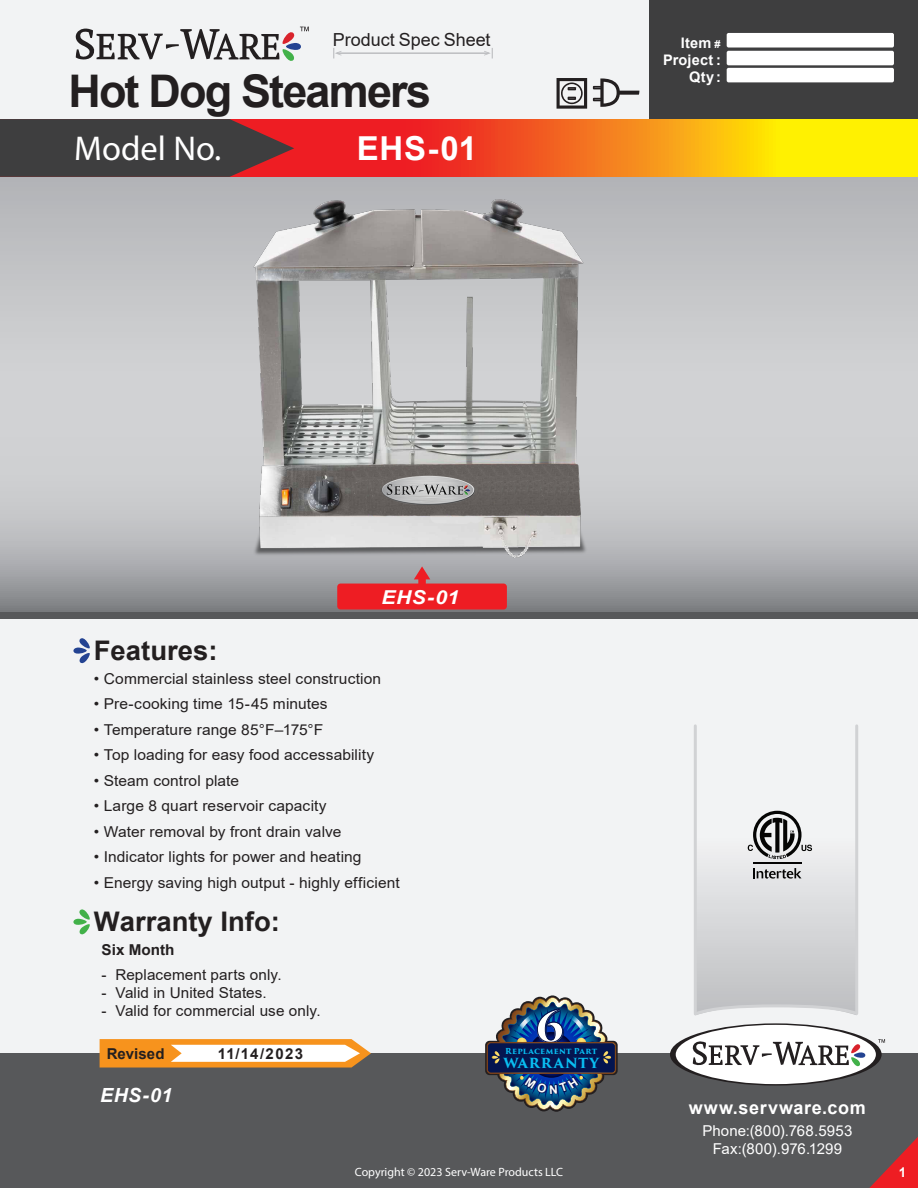
<style>
.page{position:relative;width:918px;height:1188px;background:#f2f3f4}
.page>*{position:absolute;margin:0;border:0;box-sizing:border-box;transform-origin:0 0}
.t1{font:700 45px "Arial";letter-spacing:-.045em;color:#231f20}
.t2{font:700 42.45px "Trajan Pro 3";color:#fff}
.t3{font:34.5px "Myriad Pro";color:#fff}
.t4{font:700 33px "Arial";color:#fff}
.t5{font:700 27px "Arial";color:#231f20}
.t6{font:italic 700 19.5px "Arial";color:#fff}
.t7{font:italic 700 19.2px "Arial";color:#fff;scale:1.1 1}
.t8{font:700 18px "Arial";letter-spacing:.035em;color:#fff}
.t9{font:18px "Arial";color:#231f20}
.t10{font:15px "Arial";letter-spacing:.005em;color:#231f20;scale:1.04 1}
.t11{font:15px "Arial";letter-spacing:.005em;color:#231f20}
.t12{font:15px/18px "Arial";letter-spacing:.015em;color:#fff;text-align:center}
.t13{font:700 15px "Arial";letter-spacing:.005em;color:#231f20}
.t14{font:700 14.55px/17.4px "Arial";letter-spacing:.015em;color:#fff;text-align:right}
.t15{font:700 13.5px "Trajan Pro 3";letter-spacing:.075em;color:#09bef2}
.t16{font:700 13.5px "Arial";color:#fff}
.t17{font:12px "Myriad Pro";color:#fff}
.t18{font:700 8.1px "Trajan Pro 3";letter-spacing:.03em;color:#09bef2}
.s1{font-size:10.95px}
</style>
<div class="page">
<div style="left:0;top:1053px;width:918px;height:135px;background:#57585a"></div>
<svg style="left:100px;top:1039px;width:271px;height:29px"></svg>
<svg style="left:869px;top:1137px;width:49px;height:51px"></svg>
<div style="left:649px;top:0;width:269px;height:119px;background:#3e3e3f"></div>
<div style="left:727px;top:33px;width:167px;height:15px;background:#fff;border-radius:2px"></div>
<div style="left:727px;top:51px;width:167px;height:14px;background:#fff;border-radius:2px"></div>
<div style="left:727px;top:68px;width:167px;height:14px;background:#fff;border-radius:2px"></div>
<svg style="left:69px;top:177px;width:849px;height:436px;background:#bebfc1"></svg>
<div style="left:0;top:613px;width:918px;height:6px;background:#57585a"></div>
<svg style="left:294px;top:119px;width:624px;height:58px;background:#f68d15"></svg>
<img style="left:208px;top:164px;width:429px;height:429px">
<hr style="left:694px;top:726px;width:3px;height:287px;background:#d1d2d4">
<hr style="left:855px;top:726px;width:3px;height:287px;background:#d1d2d4">
<div style="left:337px;top:584px;width:170px;height:26px;background:#ee1d23;border-radius:3px"></div>
<svg style="left:414px;top:566px;width:16px;height:18px"></svg>
<svg style="left:670px;top:1023px;width:212px;height:63px"></svg>
<div style="left:676px;top:1025px;width:200px;height:59px;background:#fff;border-radius:50%"></div>
<svg style="left:878px;top:1039px;width:7px;height:4px"></svg>
<svg style="left:687px;top:1037px;width:178px;height:32px"></svg>
<svg style="left:75px;top:26px;width:234px;height:35px"></svg>
<svg style="left:694px;top:811px;width:164px;height:205px"></svg>
<svg style="left:73px;top:638px;width:17px;height:26px"></svg>
<svg style="left:73px;top:909px;width:17px;height:26px"></svg>
<svg style="left:557px;top:78px;width:82px;height:31px"></svg>
<svg style="left:69px;top:119px;width:225px;height:58px;background:#56393b"></svg>
<hr style="left:337px;top:52px;width:152px;height:2px;background:#bcbdc0">
<svg style="left:333px;top:48px;width:9px;height:11px"></svg>
<svg style="left:484px;top:48px;width:9px;height:11px"></svg>
<svg style="left:0;top:119px;width:69px;height:494px;background:#b5b6b8"></svg>
<div style="left:20px;top:124px;width:27px;height:27px;background:#3e3e3f;border-radius:50%"></div>
<div style="left:0;top:127px;width:21px;height:21px;background:#3e3e3f"></div>
<div style="left:20px;top:575px;width:27px;height:27px;background:#95979a;border-radius:50%"></div>
<div style="left:0;top:579px;width:21px;height:20px;background:#949699"></div>
<img style="left:485px;top:995px;width:133px;height:117px">
<p class="t9" style="left:333px;top:27px;width:159px">Product Spec Sheet</p>
<p class="t14" style="left:663px;top:34px;width:59px">Item <span class="s1">#<br></span>Project :<br>Qty :</p>
<h1 class="t1" style="left:69px;top:61px;width:364px">Hot Dog Steamers</h1>
<h3 class="t3" style="left:74px;top:127px;width:149px">Model No.</h3>
<h3 class="t4" style="left:357px;top:127px;width:122px">EHS-01</h3>
<h3 class="t5" style="left:94px;top:633px;width:125px">Features:</h3>
<p class="t7" style="left:381px;top:584px;width:72px">EHS-01</p>
<p class="t10" style="left:94px;top:668px;width:278px">• Commercial stainless steel construction</p>
<p class="t10" style="left:94px;top:694px;width:226px">• Pre-cooking time 15-45 minutes</p>
<p class="t10" style="left:94px;top:719px;width:222px">• Temperature range 85°F–175°F</p>
<p class="t10" style="left:94px;top:745px;width:271px">• Top loading for easy food accessability</p>
<p class="t10" style="left:94px;top:770px;width:141px">• Steam control plate</p>
<p class="t10" style="left:94px;top:796px;width:225px">• Large 8 quart reservoir capacity</p>
<p class="t10" style="left:94px;top:821px;width:240px">• Water removal by front drain valve</p>
<p class="t10" style="left:94px;top:847px;width:259px">• Indicator lights for power and heating</p>
<p class="t10" style="left:94px;top:872px;width:296px">• Energy saving high output - highly efficient</p>
<h3 class="t5" style="left:94px;top:903px;width:188px">Warranty Info:</h3>
<p class="t13" style="left:102px;top:940px;width:74px">Six Month</p>
<p class="t11" style="left:102px;top:964px;width:182px">- Replacement parts only.</p>
<p class="t11" style="left:102px;top:982px;width:167px">- Valid in United States.</p>
<p class="t11" style="left:102px;top:1000px;width:221px">- Valid for commercial use only.</p>
<p class="t13" style="left:107px;top:1044px;width:59px">Revised</p>
<p class="t13" style="left:218px;top:1044px;width:87px">11/14/2023</p>
<h3 class="t6" style="left:100px;top:1082px;width:74px">EHS-01</h3>
<h2 class="t2" style="left:535px;top:995px;width:31px">6</h2>
<p class="t18" style="left:505px;top:1045px;width:94px">Replacement Part</p>
<p class="t15" style="left:503px;top:1053px;width:97px">WARRANTY</p>
<p class="t17" style="left:355px;top:1165px;width:210px">Copyright © 2023 Serv-Ware Products LLC</p>
<p class="t8" style="left:689px;top:1095px;width:179px">www.servware.com</p>
<p class="t12" style="left:702px;top:1121px;width:152px">Phone:(800).768.5953<br>Fax:(800).976.1299</p>
<p class="t16" style="left:899px;top:1163px;width:9px">1</p>
</div>
